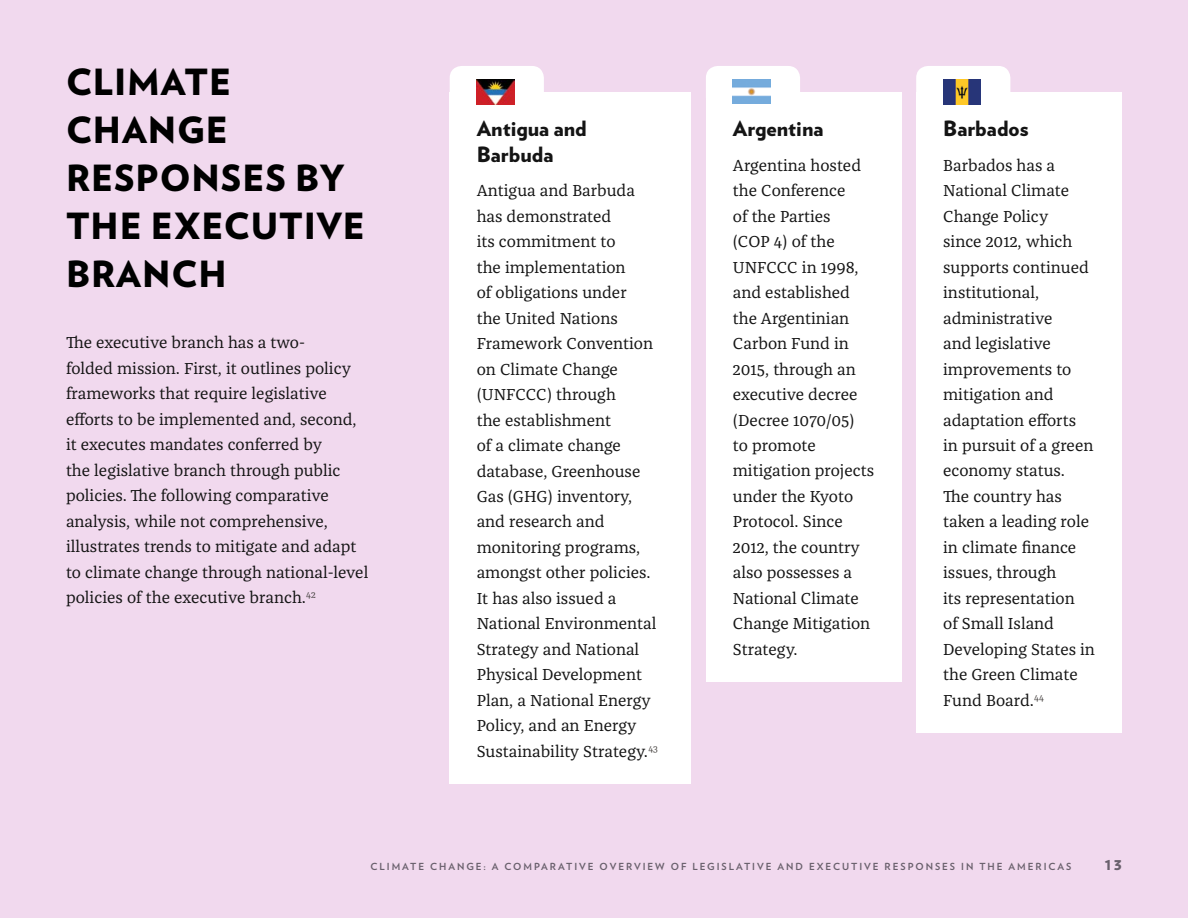
<style>
.page{position:relative;width:1188px;height:918px;background:#f1d9ee}
.page>*{position:absolute;margin:0;border:0;box-sizing:border-box;transform-origin:0 0}
.t1{font:900 36px/48px "Verlag";letter-spacing:.025em;color:#000}
.t2{font:900 21px/25.5px "Verlag";color:#141414}
.t3{font:16.5px/25.5px "Franziska Pro";color:#141414}
.t4{font:900 13.5px "Verlag";color:#707174}
.t5{font:700 9.75px "Verlag";letter-spacing:.2em;color:#707174}
</style>
<div class="page">
<div style="left:450px;top:92px;width:241px;height:692px;background:#fff"></div>
<div style="left:706px;top:92px;width:195px;height:590px;background:#fff"></div>
<div style="left:916px;top:92px;width:206px;height:641px;background:#fff"></div>
<div style="left:450px;top:66px;width:94px;height:43px;background:#fff;border-radius:12px"></div>
<div style="left:706px;top:66px;width:94px;height:43px;background:#fff;border-radius:12px"></div>
<div style="left:916px;top:66px;width:94px;height:43px;background:#fff;border-radius:12px"></div>
<img style="left:477px;top:80px;width:37px;height:25px">
<img style="left:733px;top:80px;width:37px;height:23px">
<img style="left:943px;top:80px;width:38px;height:25px">
<h1 class="t1" style="left:66px;top:56px;width:301px">CLIMATE<br>CHANGE<br>RESPONSES BY<br>THE EXECUTIVE<br>BRANCH</h1>
<p class="t3" style="left:66px;top:330px;width:304px">The executive branch has a two-<br>folded mission. First, it outlines policy frameworks that require legislative efforts to be implemented and, second, it executes mandates conferred by<br>the legislative branch through public policies. The following comparative analysis, while not comprehensive, illustrates trends to mitigate and adapt to climate change through national-level policies of the executive branch.<sup>42</sup></p>
<p class="t2" style="left:477px;top:115px;width:112px">Antigua and<br>Barbuda</p>
<p class="t3" style="left:477px;top:178px;width:183px">Antigua and Barbuda has demonstrated<br>its commitment to<br>the implementation<br>of obligations under<br>the United Nations<br>Framework Convention on Climate Change (UNFCCC) through<br>the establishment<br>of a climate change database, Greenhouse<br>Gas (GHG) inventory, and research and monitoring programs, amongst other policies.<br>It has also issued a<br>National Environmental<br>Strategy and National<br>Physical Development<br>Plan, a National Energy<br>Policy, and an Energy<br>Sustainability Strategy.<sup>43</sup></p>
<p class="t2" style="left:733px;top:115px;width:92px">Argentina</p>
<p class="t3" style="left:733px;top:152px;width:143px">Argentina hosted the Conference<br>of the Parties<br>(COP 4) of the<br>UNFCCC in 1998, and established the Argentinian<br>Carbon Fund in<br>2015, through an executive decree (Decree 1070/05)<br>to promote mitigation projects under the Kyoto<br>Protocol. Since<br>2012, the country also possesses a<br>National Climate<br>Change Mitigation<br>Strategy.</p>
<p class="t2" style="left:943px;top:115px;width:87px">Barbados</p>
<p class="t3" style="left:943px;top:152px;width:153px">Barbados has a<br>National Climate<br>Change Policy<br>since 2012, which supports continued institutional, administrative<br>and legislative improvements to mitigation and adaptation efforts in pursuit of a green economy status.<br>The country has taken a leading role in climate finance issues, through<br>its representation<br>of Small Island<br>Developing States in the Green Climate<br>Fund Board.<sup>44</sup></p>
<p class="t5" style="left:371px;top:859px;width:702px">CLIMATE CHANGE: A COMPARATIVE OVERVIEW OF LEGISLATIVE AND EXECUTIVE RESPONSES IN THE AMERICAS</p>
<p class="t4" style="left:1105px;top:854px;width:19px">13</p>
</div>
